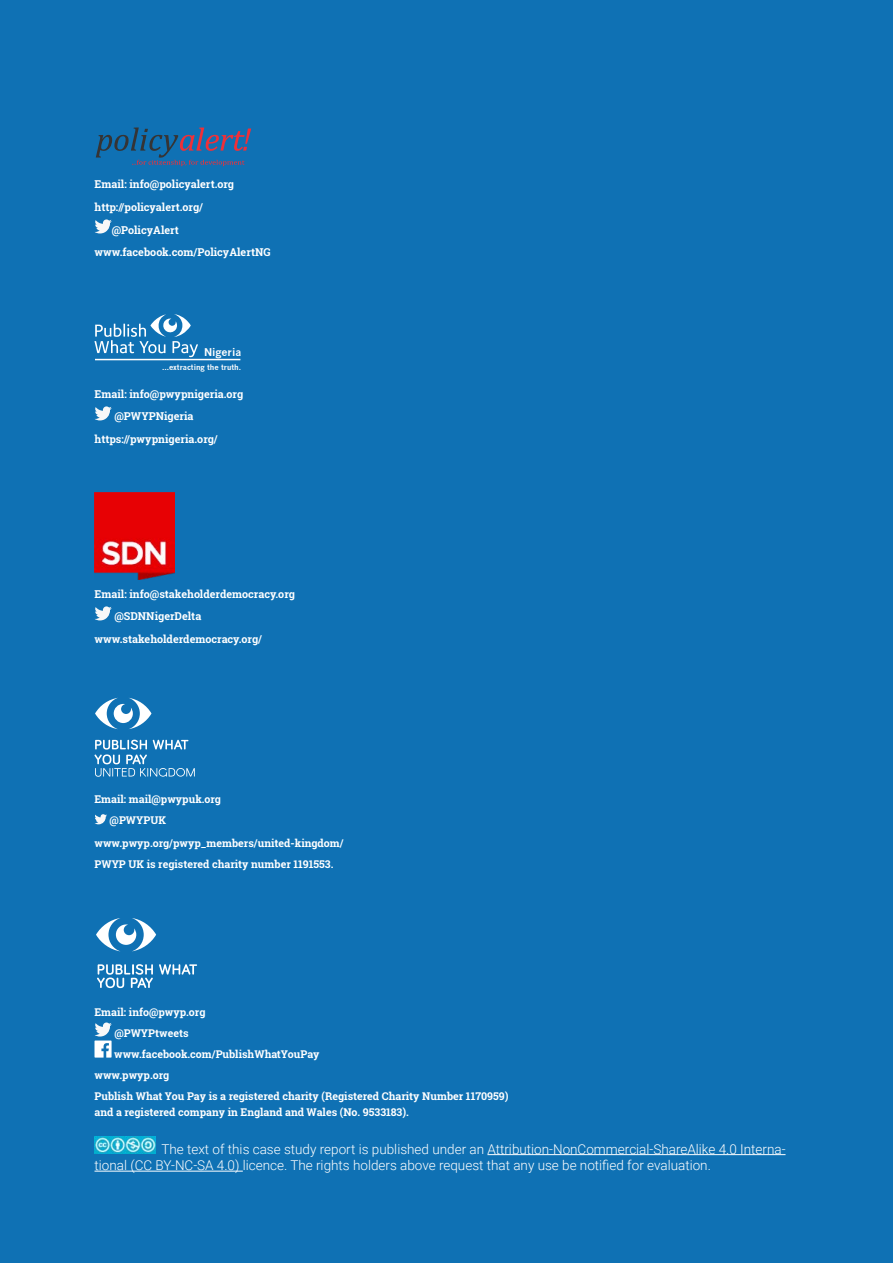
<style>
.page{position:relative;width:893px;height:1263px;background:#0f71b4}
.page>*{position:absolute;margin:0;border:0;box-sizing:border-box;transform-origin:0 0}
.t1{font:300 13.5px/16.5px "Roboto";color:#fff}
.t2{font:700 10.8px "Roboto Slab";color:#fff}
.t3{font:700 10.65px/21px "Roboto Slab";color:#fff}
.t4{font:700 10.5px "News Gothic";color:#fff}
.t5{font:700 7.5px "News Gothic";color:#fff}
</style>
<div class="page">
<svg style="left:95px;top:406px;width:17px;height:14px"></svg>
<svg style="left:95px;top:219px;width:17px;height:14px"></svg>
<svg style="left:95px;top:606px;width:17px;height:14px"></svg>
<svg style="left:95px;top:814px;width:12px;height:10px"></svg>
<hr style="left:487px;top:1154px;width:298px;height:1px;background:#fff">
<hr style="left:94px;top:1171px;width:149px;height:1px;background:#fff">
<svg style="left:94px;top:1022px;width:18px;height:35px"></svg>
<img style="left:94px;top:1136px;width:62px;height:18px">
<svg style="left:96px;top:918px;width:60px;height:33px"></svg>
<svg style="left:159px;top:964px;width:38px;height:10px"></svg>
<svg style="left:97px;top:964px;width:56px;height:24px"></svg>
<svg style="left:95px;top:698px;width:57px;height:31px"></svg>
<svg style="left:94px;top:740px;width:101px;height:37px"></svg>
<img style="left:94px;top:492px;width:80px;height:87px">
<svg style="left:96px;top:128px;width:155px;height:38px"></svg>
<svg style="left:94px;top:314px;width:104px;height:43px"></svg>
<hr style="left:95px;top:359px;width:145px;height:1px;background:#fff">
<p class="t2" style="left:94px;top:177px;width:141px">Email: info@policyalert.org</p>
<p class="t2" style="left:94px;top:199px;width:110px">http://policyalert.org/</p>
<p class="t2" style="left:112px;top:222px;width:69px">@PolicyAlert</p>
<p class="t2" style="left:94px;top:245px;width:178px">www.facebook.com/PolicyAlertNG</p>
<p class="t4" style="left:204px;top:346px;width:39px">Nigeria</p>
<p class="t5" style="left:162px;top:363px;width:80px">...extracting the truth.</p>
<p class="t2" style="left:94px;top:386px;width:150px">Email: info@pwypnigeria.org</p>
<p class="t2" style="left:114px;top:409px;width:81px">@PWYPNigeria</p>
<p class="t2" style="left:94px;top:432px;width:125px">https://pwypnigeria.org/</p>
<p class="t2" style="left:94px;top:586px;width:202px">Email: info@stakeholderdemocracy.org</p>
<p class="t2" style="left:114px;top:609px;width:88px">@SDNNigerDelta</p>
<p class="t2" style="left:94px;top:632px;width:169px">www.stakeholderdemocracy.org/</p>
<p class="t3" style="left:110px;top:789px;width:113px;text-indent:-15px">Email: mail@pwypuk.org @PWYPUK</p>
<p class="t3" style="left:95px;top:833px;width:251px">www.pwyp.org/pwyp_members/united-kingdom/<br>PWYP UK is registered charity number 1191553.</p>
<p class="t3" style="left:94px;top:1001px;width:112px">Email: info@pwyp.org</p>
<p class="t3" style="left:114px;top:1022px;width:76px">@PWYPtweets</p>
<p class="t3" style="left:114px;top:1043px;width:207px">www.facebook.com/PublishWhatYouPay</p>
<p class="t3" style="left:94px;top:1064px;width:76px">www.pwyp.org</p>
<p class="t3" style="left:94px;top:1085px;width:416px">Publish What You Pay is a registered charity (Registered Charity Number 1170959)</p>
<p class="t3" style="left:94px;top:1101px;width:316px">and a registered company in England and Wales (No. 9533183).</p>
<p class="t1" style="left:94px;top:1140px;width:692px;text-indent:67px">The text of this case study report is published under an Attribution-NonCommercial-ShareAlike 4.0 Interna&shy;tional (CC BY-NC-SA 4.0) licence. The rights holders above request that any use be notified for evaluation.</p>
</div>
